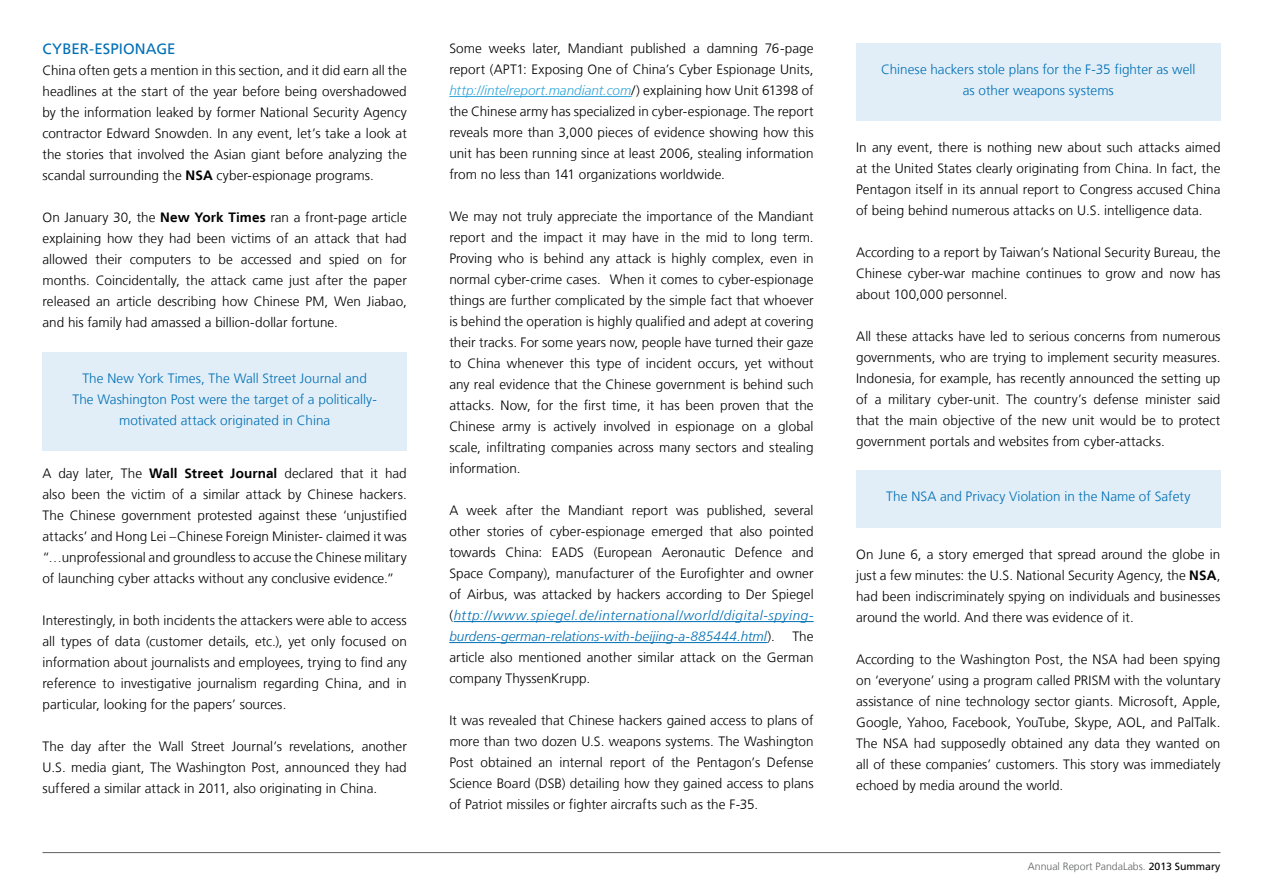
<style>
.page{position:relative;width:1263px;height:893px;background:#fff}
.page>*{position:absolute;margin:0;border:0;box-sizing:border-box;transform-origin:0 0}
.t1{font:15px "Frutiger LT";letter-spacing:.01em;color:#006fb4}
.t2{font:300 13.5px/21px "Frutiger LT";color:#000;text-align:justify}
.t3{font:300 13.5px/21px "Frutiger LT";letter-spacing:.005em;color:#006fb4;text-align:center}
.t4{font:300 10.5px "Frutiger LT";color:#5f6062}
.s1{font-weight:700}
.s2{font-style:italic;color:#34a7db}
.s3{font-style:italic;color:#006fb4}
.s4{font-weight:400;color:#000}
</style>
<div class="page">
<hr style="left:43px;top:852px;width:1177px;height:1px;background:#5f6062">
<div style="left:856px;top:43px;width:364px;height:77px;background:#e1eef8"></div>
<div style="left:43px;top:352px;width:364px;height:99px;background:#e1eef8"></div>
<hr style="left:449px;top:96px;width:183px;height:1px;background:#34a7db">
<hr style="left:454px;top:621px;width:360px;height:1px;background:#006fb4">
<hr style="left:449px;top:642px;width:318px;height:1px;background:#006fb4">
<div style="left:856px;top:470px;width:364px;height:57px;background:#e1eef8"></div>
<p class="t1" style="left:43px;top:40px;width:135px">CYBER-ESPIONAGE</p>
<p class="t2" style="left:43px;top:60px;width:366px">China often gets a mention in this section, and it did earn all the headlines at the start of the year before being overshadowed by the information leaked by former National Security Agency contractor Edward Snowden. In any event, let’s take a look at the stories that involved the Asian giant before analyzing the scandal surrounding the <span class="s1">NSA</span> cyber-espionage programs.</p>
<p class="t2" style="left:43px;top:207px;width:366px">On January 30, the <span class="s1">New York Times</span> ran a front-page article explaining how they had been victims of an attack that had allowed their computers to be accessed and spied on for months. Coincidentally, the attack came just after the paper released an article describing how Chinese PM, Wen Jiabao, and his family had amassed a billion-dollar fortune.</p>
<p class="t3" style="left:72px;top:368px;width:306px">The New York Times, The Wall Street Journal and<br>The Washington Post were the target of a politically&shy;motivated attack originated in China</p>
<p class="t2" style="left:43px;top:463px;width:366px">A day later, The <span class="s1">Wall Street Journal</span> declared that it had also been the victim of a similar attack by Chinese hackers.<br>The Chinese government protested against these ‘unjustified attacks’ and Hong Lei –Chinese Foreign Minister- claimed it was “…unprofessional and groundless to accuse the Chinese military of launching cyber attacks without any conclusive evidence.”</p>
<p class="t2" style="left:43px;top:610px;width:366px">Interestingly, in both incidents the attackers were able to access all types of data (customer details, etc.), yet only focused on information about journalists and employees, trying to find any reference to investigative journalism regarding China, and in particular, looking for the papers’ sources.</p>
<p class="t2" style="left:43px;top:736px;width:366px">The day after the Wall Street Journal’s revelations, another U.S. media giant, The Washington Post, announced they had suffered a similar attack in 2011, also originating in China.</p>
<p class="t2" style="left:449px;top:38px;width:366px">Some weeks later, Mandiant published a damning 76-page report (APT1: Exposing One of China’s Cyber Espionage Units, <span class="s2">http://intelreport.mandiant.com</span>/) explaining how Unit 61398 of the Chinese army has specialized in cyber-espionage. The report reveals more than 3,000 pieces of evidence showing how this unit has been running since at least 2006, stealing information from no less than 141 organizations worldwide.</p>
<p class="t2" style="left:449px;top:206px;width:366px">We may not truly appreciate the importance of the Mandiant report and the impact it may have in the mid to long term.<br>Proving who is behind any attack is highly complex, even in normal cyber-crime cases. When it comes to cyber-espionage things are further complicated by the simple fact that whoever is behind the operation is highly qualified and adept at covering their tracks. For some years now, people have turned their gaze to China whenever this type of incident occurs, yet without any real evidence that the Chinese government is behind such attacks. Now, for the first time, it has been proven that the Chinese army is actively involved in espionage on a global scale, infiltrating companies across many sectors and stealing information.</p>
<p class="t2" style="left:449px;top:500px;width:366px">A week after the Mandiant report was published, several other stories of cyber-espionage emerged that also pointed towards China: EADS (European Aeronautic Defence and Space Company), manufacturer of the Eurofighter and owner of Airbus, was attacked by hackers according to Der Spiegel (<span class="s3">http://www.spiegel.de/international/world/digital-spying&shy;burdens-german-relations-with-beijing-a-885444.html</span>).</p>
<p class="t2" style="left:449px;top:626px;width:366px;text-indent:343px">The article also mentioned another similar attack on the German company ThyssenKrupp.</p>
<p class="t2" style="left:449px;top:710px;width:366px">It was revealed that Chinese hackers gained access to plans of more than two dozen U.S. weapons systems. The Washington Post obtained an internal report of the Pentagon’s Defense Science Board (DSB) detailing how they gained access to plans of Patriot missiles or fighter aircrafts such as the F-35.</p>
<p class="t3" style="left:881px;top:59px;width:316px">Chinese hackers stole plans for the F-35 fighter as well as other weapons systems</p>
<p class="t2" style="left:856px;top:137px;width:366px">In any event, there is nothing new about such attacks aimed at the United States clearly originating from China. In fact, the Pentagon itself in its annual report to Congress accused China of being behind numerous attacks on U.S. intelligence data.</p>
<p class="t2" style="left:856px;top:242px;width:366px">According to a report by Taiwan’s National Security Bureau, the Chinese cyber-war machine continues to grow and now has about 100,000 personnel.</p>
<p class="t2" style="left:856px;top:326px;width:366px">All these attacks have led to serious concerns from numerous governments, who are trying to implement security measures.<br>Indonesia, for example, has recently announced the setting up of a military cyber-unit. The country’s defense minister said that the main objective of the new unit would be to protect government portals and websites from cyber-attacks.</p>
<p class="t3" style="left:886px;top:486px;width:305px">The NSA and Privacy Violation in the Name of Safety</p>
<p class="t2" style="left:856px;top:544px;width:366px">On June 6, a story emerged that spread around the globe in just a few minutes: the U.S. National Security Agency, the <span class="s1">NSA</span>, had been indiscriminately spying on individuals and businesses around the world. And there was evidence of it.</p>
<p class="t2" style="left:856px;top:649px;width:366px">According to the Washington Post, the NSA had been spying on ‘everyone’ using a program called PRISM with the voluntary assistance of nine technology sector giants. Microsoft, Apple, Google, Yahoo, Facebook, YouTube, Skype, AOL, and PalTalk.<br>The NSA had supposedly obtained any data they wanted on all of these companies’ customers. This story was immediately echoed by media around the world.</p>
<p class="t4" style="left:1028px;top:861px;width:194px">Annual Report PandaLabs. <span class="s4">2013 SUMMARY</span></p>
</div>
